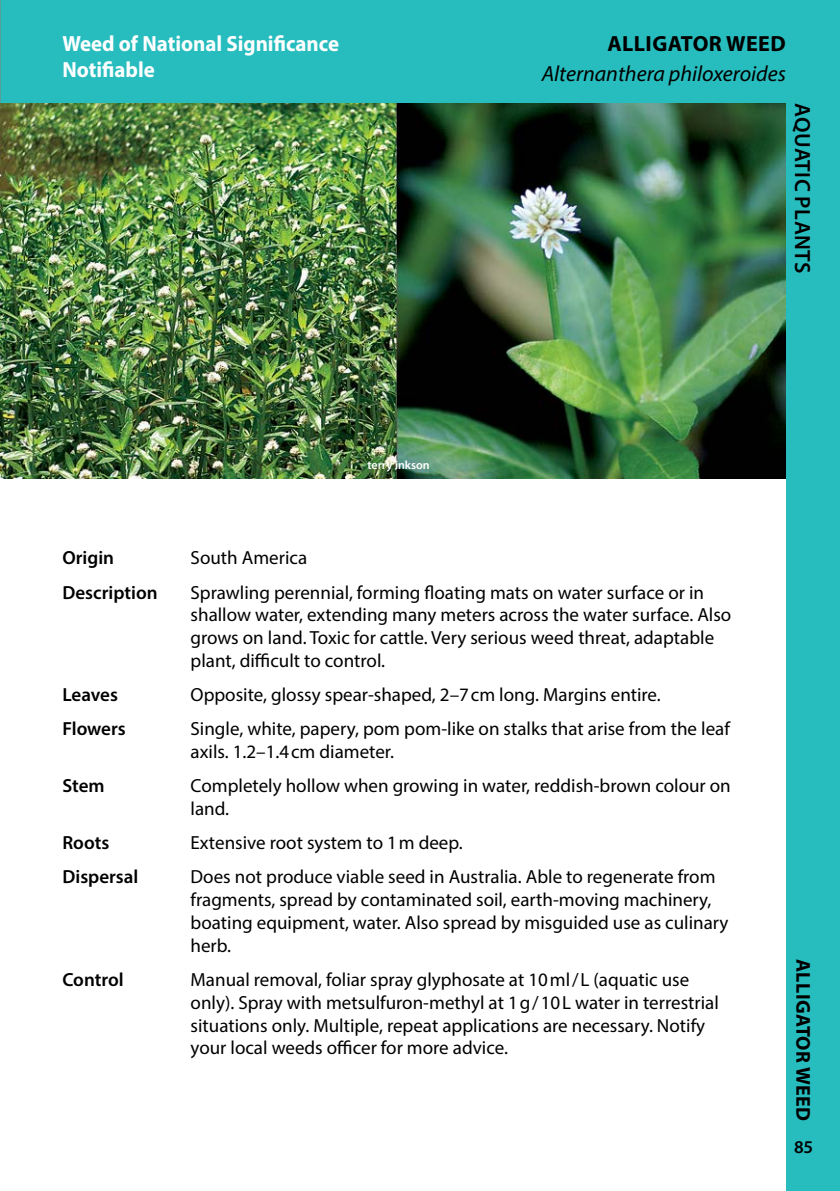
<style>
.page{position:relative;width:840px;height:1191px;background:#fff}
.page>*{position:absolute;margin:0;border:0;box-sizing:border-box;transform-origin:0 0}
.t1{font:700 22px/26.4px "Myriad Pro";color:#fff;scale:.95 1}
.t2{font:italic 22px "Myriad Pro";color:#000}
.t3{font:700 22px "Myriad Pro";letter-spacing:.02em;color:#000}
.t4{font:600 22px "Myriad Pro";letter-spacing:.02em;color:#000}
.t5{font:700 20px "Myriad Pro";letter-spacing:.02em;color:#000}
.t6{font:19px/22.8px "Myriad Pro";color:#000}
.t7{font:600 19px "Myriad Pro";color:#000}
.t8{font:600 18px "Myriad Pro";color:#000}
.t9{font:600 12px "Myriad Pro";color:#fff}
</style>
<div class="page">
<img style="left:0;top:102px;width:785px;height:376px">
<div style="left:785px;top:0;width:54px;height:1191px;background:#27bdbe"></div>
<div style="left:0;top:0;width:839px;height:102px;background:#27bdbe"></div>
<p class="t1" style="left:62px;top:29px;width:292px">Weed of National Significance<br>Notifiable</p>
<p class="t9" style="left:367px;top:457px;width:64px">terry inkson</p>
<p class="t3" style="left:607px;top:29px;width:180px">Alligator Weed</p>
<p class="t2" style="left:541px;top:60px;width:246px">Alternanthera philoxeroides</p>
<p class="t4" style="left:816px;top:103px;width:172px;rotate:90deg">aquatic plants</p>
<p class="t7" style="left:62px;top:546px;width:53px">Origin</p>
<p class="t6" style="left:190px;top:546px;width:118px">South America</p>
<p class="t7" style="left:62px;top:580px;width:97px">Description</p>
<p class="t6" style="left:190px;top:580px;width:542px">Sprawling perennial, forming floating mats on water surface or in shallow water, extending many meters across the water surface. Also grows on land. Toxic for cattle. Very serious weed threat, adaptable plant, difficult to control.</p>
<p class="t7" style="left:62px;top:682px;width:57px">Leaves</p>
<p class="t6" style="left:190px;top:683px;width:471px">Opposite, glossy spear-shaped, 2–7cm long. Margins entire.</p>
<p class="t7" style="left:62px;top:717px;width:65px">Flowers</p>
<p class="t6" style="left:190px;top:717px;width:540px">Single, white, papery, pom pom-like on stalks that arise from the leaf axils. 1.2–1.4cm diameter.</p>
<p class="t7" style="left:62px;top:773px;width:44px">Stem</p>
<p class="t6" style="left:190px;top:774px;width:541px">Completely hollow when growing in water, reddish-brown colour on land.</p>
<p class="t7" style="left:62px;top:830px;width:48px">Roots</p>
<p class="t6" style="left:190px;top:831px;width:273px">Extensive root system to 1m deep.</p>
<p class="t7" style="left:62px;top:865px;width:77px">Dispersal</p>
<p class="t6" style="left:190px;top:865px;width:539px">Does not produce viable seed in Australia. Able to regenerate from fragments, spread by contaminated soil, earth-moving machinery, boating equipment, water. Also spread by misguided use as culinary herb.</p>
<p class="t7" style="left:62px;top:967px;width:63px">Control</p>
<p class="t6" style="left:190px;top:968px;width:529px">Manual removal, foliar spray glyphosate at 10ml/L (aquatic use only). Spray with metsulfuron-methyl at 1g/10L water in terrestrial situations only. Multiple, repeat applications are necessary. Notify your local weeds officer for more advice.</p>
<p class="t5" style="left:815px;top:959px;width:164px;rotate:90deg">Alligator Weed</p>
<p class="t8" style="left:793px;top:1136px;width:21px">85</p>
</div>
